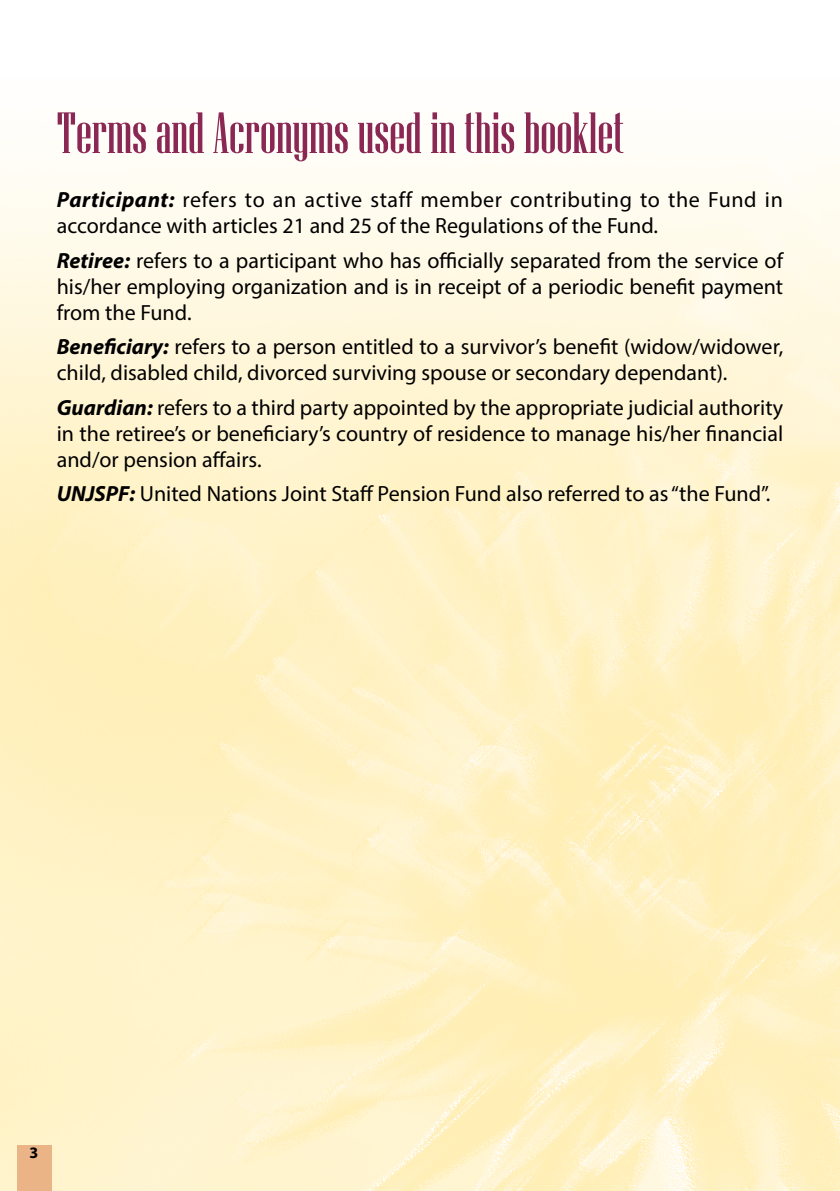
<style>
.page{position:relative;width:840px;height:1191px;background:#fff}
.page>*{position:absolute;margin:0;border:0;box-sizing:border-box;transform-origin:0 0}
.t1{font:58px "Niagara Solid";color:#8a2753}
.t2{font:22px/26px "Myriad Pro";color:#000}
.t3{font:700 16px "Myriad Pro";color:#000}
.s1{font-weight:700;font-style:italic}
</style>
<div class="page">
<img style="left:0;top:163px;width:839px;height:1028px">
<div style="left:17px;top:1145px;width:34px;height:46px;background:#ebb487"></div>
<h1 class="t1" style="left:57px;top:102px;width:568px">Terms and Acronyms used in this booklet</h1>
<p class="t2" style="left:57px;top:187px;width:727px"><span class="s1">Participant:</span> refers to an active staff member contributing to the Fund in accordance with articles 21 and 25 of the Regulations of the Fund.</p>
<p class="t2" style="left:57px;top:247px;width:727px;text-align:justify"><span class="s1">Retiree:</span> refers to a participant who has officially separated from the service of his/her employing organization and is in receipt of a periodic benefit payment from the Fund.</p>
<p class="t2" style="left:57px;top:334px;width:727px"><span class="s1">Beneficiary:</span> refers to a person entitled to a survivor’s benefit (widow/widower, child, disabled child, divorced surviving spouse or secondary dependant).</p>
<p class="t2" style="left:57px;top:394px;width:727px;text-align:justify"><span class="s1">Guardian:</span> refers to a third party appointed by the appropriate judicial authority in the retiree’s or beneficiary’s country of residence to manage his/her financial and/or pension affairs.</p>
<p class="t2" style="left:57px;top:481px;width:714px"><span class="s1">UNJSPF:</span> United Nations Joint Staff Pension Fund also referred to as “the Fund”.</p>
<p class="t3" style="left:30px;top:1141px;width:10px">3</p>
</div>
